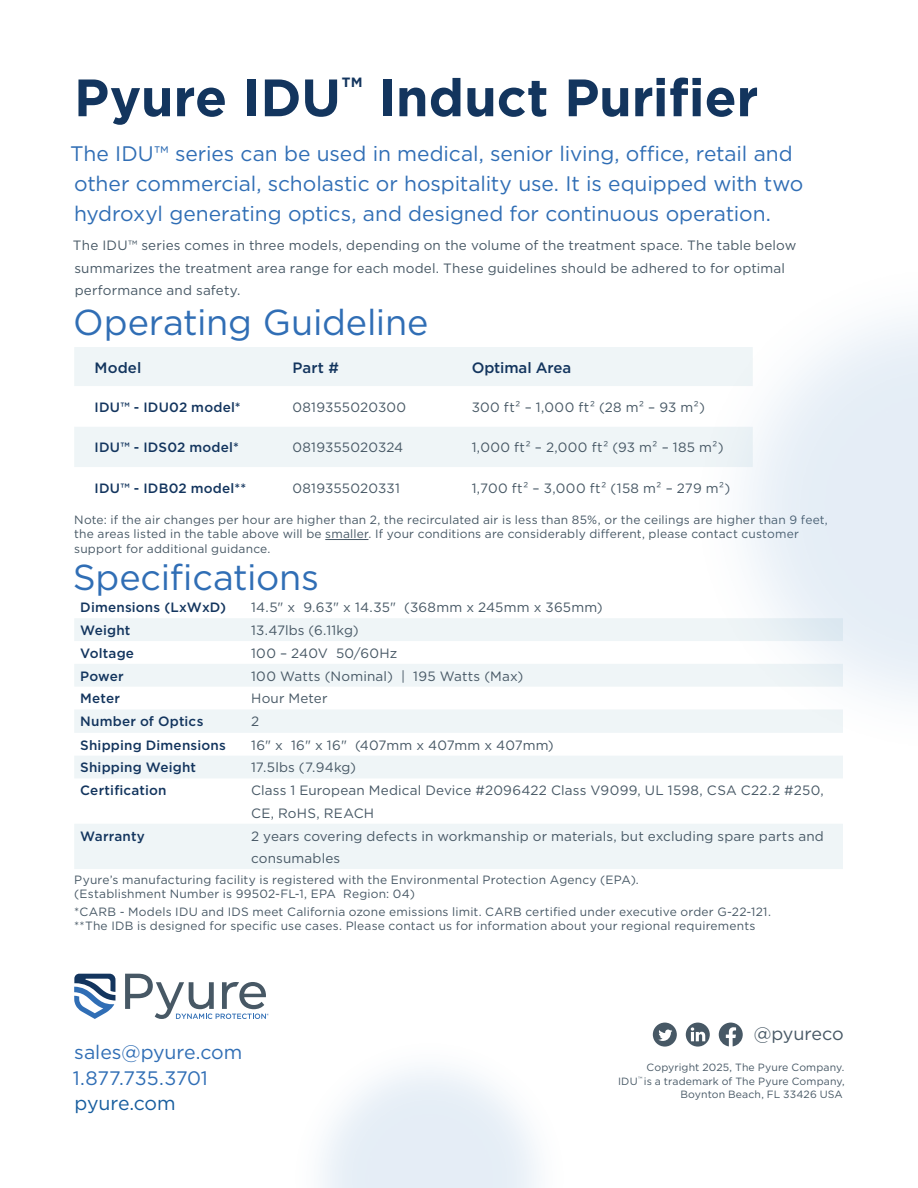
<style>
.page{position:relative;width:918px;height:1188px;background:#fff}
.page>*{position:absolute;margin:0;border:0;box-sizing:border-box;transform-origin:0 0}
.t1{font:700 52.5px "Gotham";letter-spacing:-.005em;color:#13355e}
.t2{font:36px "Gotham";letter-spacing:-.005em;color:#306eb5}
.t3{font:21px/30px "Gotham";letter-spacing:-.005em;color:#306eb5}
.t4{font:19.5px/25.5px "Gotham";letter-spacing:-.005em;color:#306eb5}
.t5{font:18px "Gotham";letter-spacing:-.01em;color:#475865}
.Body_Copy{font:500 15px "Gotham";color:#13355e}
.Body_Copy-2{font:13.5px/22.5px "Gotham";letter-spacing:.01em;color:#475865}
.Body_Copy-3{font:500 13.5px "Gotham";letter-spacing:.015em;color:#13355e}
.Table_body_-_regular{font:13.5px "Gotham";letter-spacing:.03em;color:#475865}
.Table_body_-_regular-2{font:12px/14.4px "Gotham";letter-spacing:.015em;color:#475865}
.Small_Body_Copy{font:12px/14.4px "Gotham";letter-spacing:.015em;color:#475865}
.Small_Body_Copy-2{font:10.5px/13.5px "Gotham";letter-spacing:.01em;color:#475865;text-align:right}
.s1{color:#175d9e}
</style>
<div class="page">
<svg style="left:74px;top:618px;width:625px;height:251px"></svg>
<svg style="left:74px;top:664px;width:625px;height:114px;fill:#eff5f7"></svg>
<svg style="left:74px;top:974px;width:41px;height:45px"></svg>
<svg style="left:125px;top:974px;width:144px;height:45px"></svg>
<svg style="left:653px;top:1023px;width:24px;height:24px"></svg>
<svg style="left:686px;top:1023px;width:24px;height:24px"></svg>
<svg style="left:719px;top:1023px;width:24px;height:24px"></svg>
<div style="left:74px;top:347px;width:625px;height:39px;background:#eff5f7"></div>
<div style="left:74px;top:427px;width:625px;height:40px;background:#eff5f7"></div>
<hr style="left:325px;top:539px;width:44px;height:1px;background:#475865">
<p class="t1" style="left:74px;top:63px;width:686px">Pyure IDU<sup>™</sup> Induct Purifier</p>
<p class="t3" style="left:70px;top:138px;width:735px">The IDU™ series can be used in medical, senior living, office, retail and other commercial, scholastic or hospitality use. It is equipped with two hydroxyl generating optics, and designed for continuous operation.</p>
<p class="Body_Copy-2" style="left:73px;top:234px;width:725px">The IDU™ series comes in three models, depending on the volume of the treatment space. The table below summarizes the treatment area range for each model. These guidelines should be adhered to for optimal performance and safety.</p>
<p class="t2" style="left:73px;top:299px;width:357px">Operating Guideline</p>
<p class="Body_Copy" style="left:94px;top:357px;width:48px">Model</p>
<p class="Body_Copy" style="left:292px;top:357px;width:48px">Part #</p>
<p class="Body_Copy" style="left:472px;top:357px;width:101px">Optimal Area</p>
<p class="Body_Copy-3" style="left:94px;top:398px;width:148px">IDU™ - IDU02 model*</p>
<p class="Body_Copy-2" style="left:292px;top:395px;width:115px">0819355020300</p>
<p class="Table_body_-_regular" style="left:472px;top:398px;width:235px">300 ft² – 1,000 ft² (28 m² – 93 m²)</p>
<p class="Body_Copy-3" style="left:94px;top:439px;width:146px">IDU™ - IDS02 model*</p>
<p class="Body_Copy-2" style="left:292px;top:436px;width:112px">0819355020324</p>
<p class="Table_body_-_regular" style="left:472px;top:439px;width:254px">1,000 ft² – 2,000 ft² (93 m² – 185 m²)</p>
<p class="Body_Copy-3" style="left:94px;top:479px;width:153px">IDU™ - IDB02 model**</p>
<p class="Body_Copy-2" style="left:292px;top:476px;width:109px">0819355020331</p>
<p class="Table_body_-_regular" style="left:472px;top:479px;width:260px">1,700 ft² – 3,000 ft² (158 m² – 279 m²)</p>
<p class="Small_Body_Copy" style="left:74px;top:512px;width:755px">Note: if the air changes per hour are higher than 2, the recirculated air is less than 85%, or the ceilings are higher than 9 feet, the areas listed in the table above will be smaller. If your conditions are considerably different, please contact customer support for additional guidance.</p>
<p class="t2" style="left:73px;top:554px;width:248px">Specifications</p>
<p class="Body_Copy-3" style="left:80px;top:599px;width:147px">Dimensions (LxWxD)</p>
<p class="Body_Copy-2" style="left:251px;top:596px;width:353px">14.5" x 9.63" x 14.35" (368mm x 245mm x 365mm)</p>
<p class="Body_Copy-3" style="left:80px;top:621px;width:52px">Weight</p>
<p class="Body_Copy-2" style="left:251px;top:619px;width:109px">13.47lbs (6.11kg)</p>
<p class="Body_Copy-3" style="left:80px;top:644px;width:55px">Voltage</p>
<p class="Body_Copy-2" style="left:251px;top:642px;width:148px">100 – 240V 50/60Hz</p>
<p class="Body_Copy-3" style="left:80px;top:667px;width:45px">Power</p>
<p class="Body_Copy-2" style="left:251px;top:664px;width:274px">100 Watts (Nominal) | 195 Watts (Max)</p>
<p class="Body_Copy-3" style="left:80px;top:690px;width:41px">Meter</p>
<p class="Body_Copy-2" style="left:251px;top:687px;width:78px">Hour Meter</p>
<p class="Body_Copy-3" style="left:80px;top:713px;width:125px">Number of Optics</p>
<p class="Body_Copy-2" style="left:251px;top:710px;width:10px">2</p>
<p class="Body_Copy-3" style="left:80px;top:736px;width:147px">Shipping Dimensions</p>
<p class="Body_Copy-2" style="left:251px;top:733px;width:304px">16" x 16" x 16" (407mm x 407mm x 407mm)</p>
<p class="Body_Copy-3" style="left:80px;top:759px;width:117px">Shipping Weight</p>
<p class="Body_Copy-2" style="left:251px;top:756px;width:106px">17.5lbs (7.94kg)</p>
<p class="Body_Copy-3" style="left:80px;top:782px;width:88px">Certification</p>
<p class="Body_Copy-2" style="left:251px;top:779px;width:574px">Class 1 European Medical Device #2096422 Class V9099, UL 1598, CSA C22.2 #250,<br>CE, RoHS, REACH</p>
<p class="Body_Copy-3" style="left:80px;top:827px;width:66px">Warranty</p>
<p class="Body_Copy-2" style="left:251px;top:824px;width:574px">2 years covering defects in workmanship or materials, but excluding spare parts and consumables</p>
<p class="Table_body_-_regular-2" style="left:74px;top:872px;width:566px">Pyure’s manufacturing facility is registered with the Environmental Protection Agency (EPA). (Establishment Number is 99502-FL-1, EPA Region: 04)</p>
<p class="Table_body_-_regular-2" style="left:74px;top:904px;width:698px">*CARB - Models IDU and IDS meet California ozone emissions limit. CARB certified under executive order G-22-121. **The IDB is designed for specific use cases. Please contact us for information about your regional requirements</p>
<p class="t4" style="left:73px;top:1039px;width:171px">sales@pyure.com<br>1.877.735.3701 <span class="s1">pyure.com</span></p>
<p class="t5" style="left:754px;top:1022px;width:92px">@pyureco</p>
<p class="Small_Body_Copy-2" style="left:647px;top:1061px;width:199px">Copyright 2025, The Pyure Company.</p>
<p class="Small_Body_Copy-2" style="left:618px;top:1074px;width:228px">IDU<sup>™</sup> is a trademark of The Pyure Company,<br>Boynton Beach, FL 33426 USA</p>
</div>
